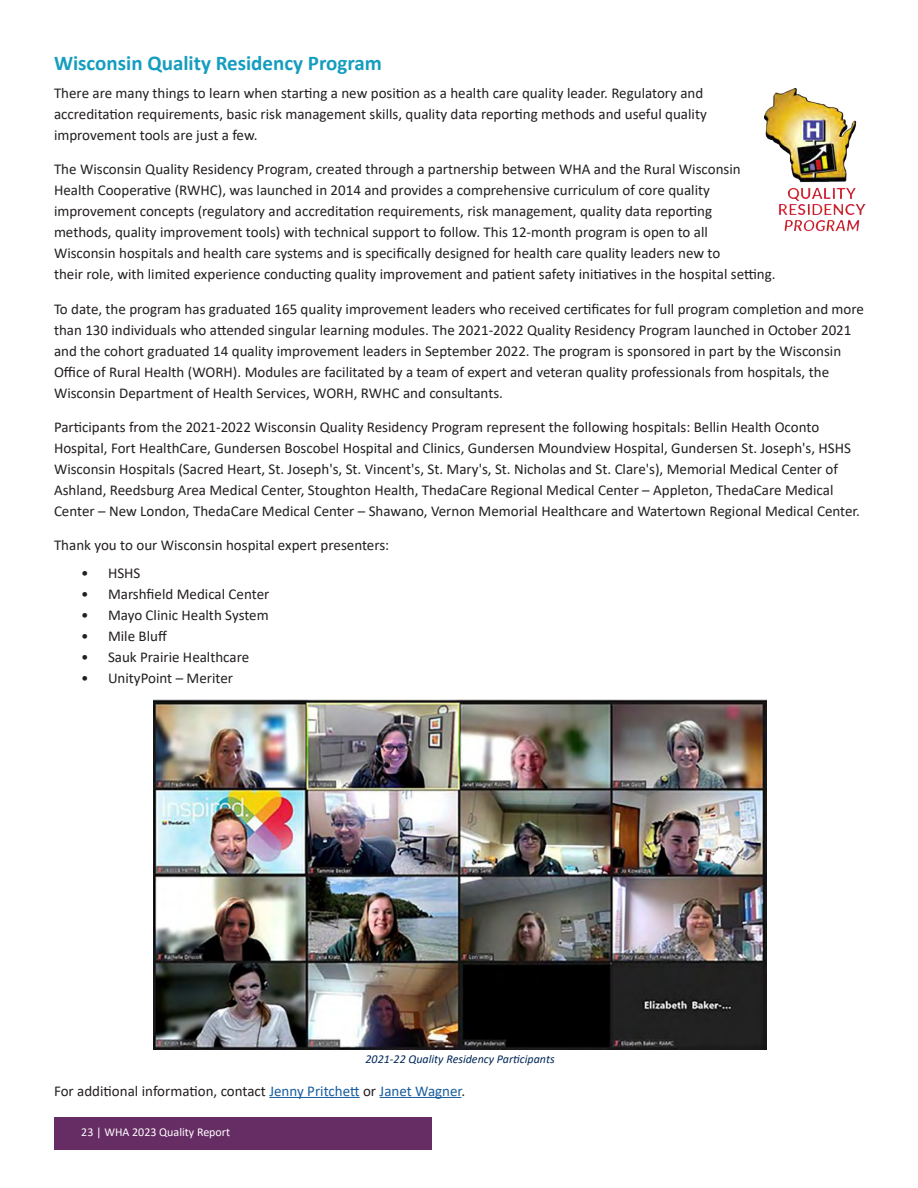
<style>
.page{position:relative;width:918px;height:1188px;background:#fff}
.page>*{position:absolute;margin:0;border:0;box-sizing:border-box;transform-origin:0 0}
.Subhead{font:700 21px "Calibri";color:#149dbf}
.Body_Copy{font:15px/21px "Calibri";color:#231f20}
.CB_photo_caption{font:italic 12px "Calibri";color:#002858}
.t1{font:12px "Calibri";color:#fff}
.s1{color:#175d9e}
</style>
<div class="page">
<div style="left:54px;top:1118px;width:378px;height:32px;background:#662d64"></div>
<hr style="left:269px;top:1097px;width:91px;height:1px;background:#175d9e">
<hr style="left:380px;top:1097px;width:81px;height:1px;background:#175d9e">
<img style="left:765px;top:88px;width:101px;height:144px">
<img style="left:154px;top:699px;width:612px;height:350px">
<p class="Subhead" style="left:54px;top:48px;width:329px">Wisconsin Quality Residency Program</p>
<p class="Body_Copy" style="left:54px;top:82px;width:654px">There are many things to learn when starting a new position as a health care quality leader. Regulatory and accreditation requirements, basic risk management skills, quality data reporting methods and useful quality improvement tools are just a few.</p>
<p class="Body_Copy" style="left:54px;top:158px;width:723px">The Wisconsin Quality Residency Program, created through a partnership between WHA and the Rural Wisconsin Health Cooperative (RWHC), was launched in 2014 and provides a comprehensive curriculum of core quality improvement concepts (regulatory and accreditation requirements, risk management, quality data reporting<br>methods, quality improvement tools) with technical support to follow. This 12-month program is open to all<br>Wisconsin hospitals and health care systems and is specifically designed for health care quality leaders new to<br>their role, with limited experience conducting quality improvement and patient safety initiatives in the hospital setting.</p>
<p class="Body_Copy" style="left:54px;top:298px;width:812px">To date, the program has graduated 165 quality improvement leaders who received certificates for full program completion and more than 130 individuals who attended singular learning modules. The 2021-2022 Quality Residency Program launched in October 2021 and the cohort graduated 14 quality improvement leaders in September 2022. The program is sponsored in part by the Wisconsin Office of Rural Health (WORH). Modules are facilitated by a team of expert and veteran quality professionals from hospitals, the Wisconsin Department of Health Services, WORH, RWHC and consultants.</p>
<p class="Body_Copy" style="left:54px;top:416px;width:808px">Participants from the 2021-2022 Wisconsin Quality Residency Program represent the following hospitals: Bellin Health Oconto Hospital, Fort HealthCare, Gundersen Boscobel Hospital and Clinics, Gundersen Moundview Hospital, Gundersen St. Joseph's, HSHS Wisconsin Hospitals (Sacred Heart, St. Joseph's, St. Vincent's, St. Mary's, St. Nicholas and St. Clare's), Memorial Medical Center of Ashland, Reedsburg Area Medical Center, Stoughton Health, ThedaCare Regional Medical Center – Appleton, ThedaCare Medical Center – New London, ThedaCare Medical Center – Shawano, Vernon Memorial Healthcare and Watertown Regional Medical Center.</p>
<p class="Body_Copy" style="left:54px;top:535px;width:337px">Thank you to our Wisconsin hospital expert presenters:</p>
<p class="Body_Copy" style="left:81px;top:562px;width:61px">• HSHS</p>
<p class="Body_Copy" style="left:81px;top:583px;width:190px">• Marshfield Medical Center</p>
<p class="Body_Copy" style="left:81px;top:604px;width:189px">• Mayo Clinic Health System</p>
<p class="Body_Copy" style="left:81px;top:625px;width:87px">• Mile Bluff</p>
<p class="Body_Copy" style="left:81px;top:646px;width:170px">• Sauk Prairie Healthcare</p>
<p class="Body_Copy" style="left:81px;top:667px;width:154px">• UnityPoint – Meriter</p>
<p class="CB_photo_caption" style="left:366px;top:1050px;width:191px">2021-22 Quality Residency Participants</p>
<p class="Body_Copy" style="left:54px;top:1080px;width:413px">For additional information, contact <span class="s1">Jenny Pritchett</span> or <span class="s1">Janet Wagner</span>.</p>
<p class="t1" style="left:81px;top:1124px;width:150px">23 | WHA 2023 Quality Report</p>
</div>
